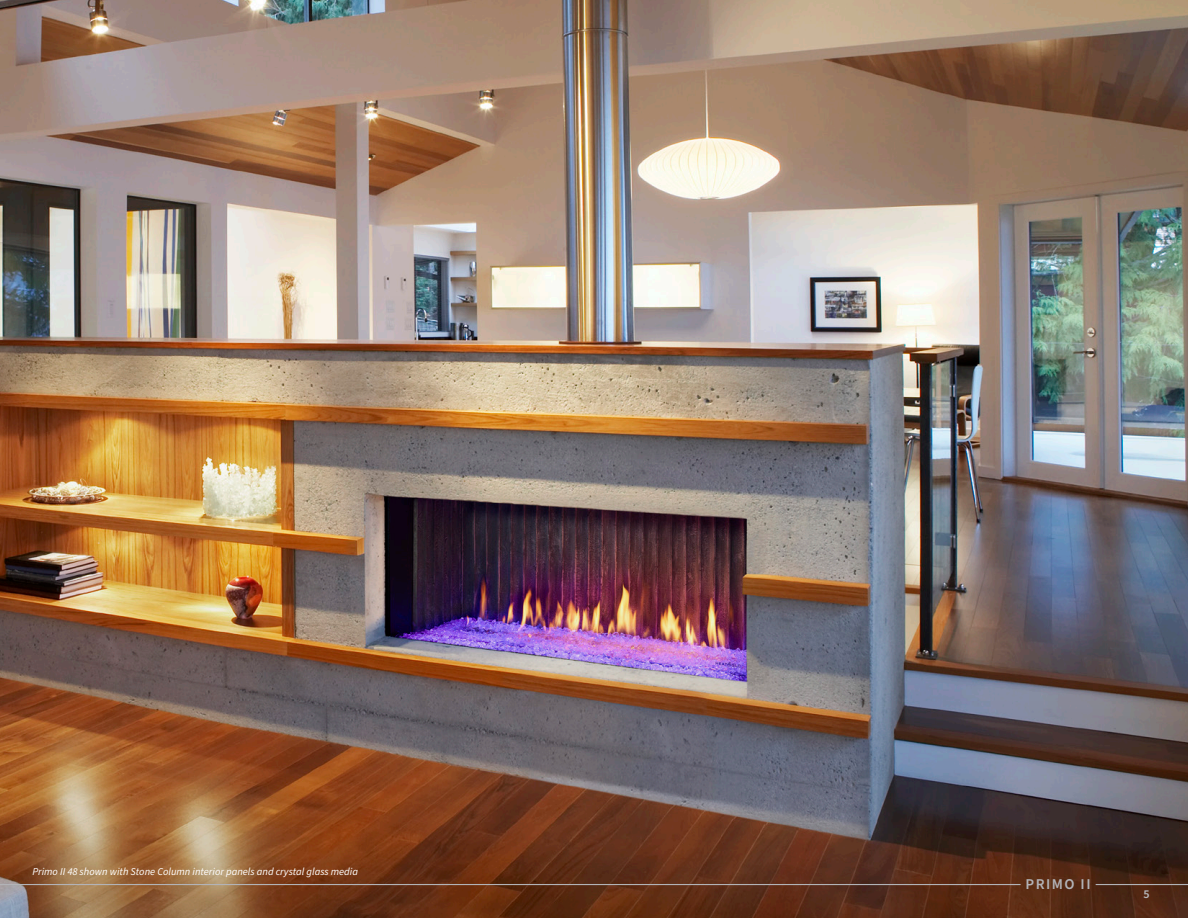
<style>
.page{position:relative;width:1188px;height:918px;background:#fff}
.page>*{position:absolute;margin:0;border:0;box-sizing:border-box;transform-origin:0 0}
.t1{font:600 15px "Source Sans Pro";letter-spacing:.1em;color:#b2b3b7}
.t2{font:600 12px "Source Sans Pro";color:#b6b7bb}
.t3{font:italic 10.5px "Source Sans Pro";color:#fff}
</style>
<div class="page">
<img style="left:0;top:0;width:1188px;height:918px">
<hr style="left:0;top:884px;width:1021px;height:1px;background:#b2b3b7">
<hr style="left:1096px;top:884px;width:92px;height:1px;background:#b2b3b7">
<p class="t3" style="left:32px;top:864px;width:327px">Primo II 48 shown with Stone Column interior panels and crystal glass media</p>
<p class="t1" style="left:1025px;top:874px;width:67px">PRIMO II</p>
<p class="t2" style="left:1144px;top:886px;width:8px">5</p>
</div>
